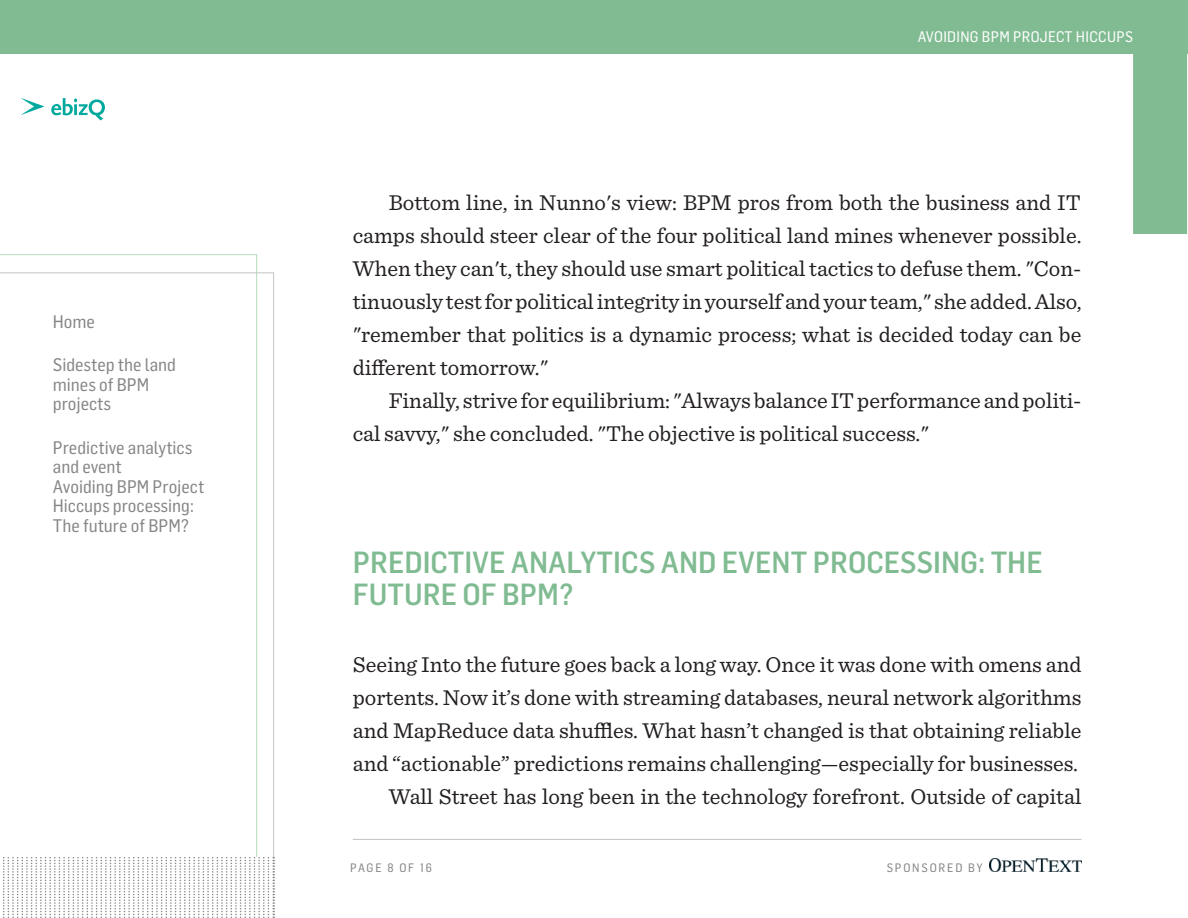
<style>
.page{position:relative;width:1188px;height:918px;background:#fff}
.page>*{position:absolute;margin:0;border:0;box-sizing:border-box;transform-origin:0 0}
.Article_Title{font:500 30px/31.5px "Flama Semicondensed";color:#80bb92}
.body_copy{font:22.5px/33px "Sentinel";color:#231f20;text-align:justify}
.body_copy-first_para{font:22.5px/33px "Sentinel";color:#231f20;text-align:justify}
.t1{font:17.85px/19.5px "Flama Semicondensed Basic";color:#858688}
.t2{font:15px "Flama Semicondensed Basic";letter-spacing:.02em;color:#fff}
.t3{font:12px "Flama Semicondensed Basic";letter-spacing:.15em;color:#858688}
</style>
<div class="page">
<svg style="left:0;top:272px;width:274px;height:585px"></svg>
<hr style="left:353px;top:839px;width:728px;height:1px;background:#c3c4c6">
<img style="left:990px;top:859px;width:92px;height:13px">
<div style="left:1133px;top:0;width:54px;height:234px;background:#80bb92"></div>
<div style="left:0;top:0;width:1188px;height:54px;background:#80bb92"></div>
<svg style="left:3px;top:857px;width:271px;height:61px"></svg>
<svg style="left:21px;top:98px;width:23px;height:17px"></svg>
<svg style="left:51px;top:98px;width:54px;height:22px"></svg>
<p class="t1" style="left:53px;top:311px;width:44px">Home</p>
<p class="t1" style="left:53px;top:354px;width:125px">Sidestep the land mines of BPM projects</p>
<p class="t1" style="left:53px;top:437px;width:153px">Predictive analytics and event<br>Avoiding BPM Project<br>Hiccups processing:<br>The future of BPM?</p>
<p class="t2" style="left:918px;top:27px;width:217px">AVOIDING BPM PROJECT HICCUPS</p>
<p class="body_copy" style="left:353px;top:185px;width:730px;text-indent:36px">Bottom line, in Nunno's view: BPM pros from both the business and IT camps should steer clear of the four political land mines whenever possible.<br>When they can't, they should use smart political tactics to defuse them. "Con&shy;tinuously test for political integrity in yourself and your team," she added. Also, "remember that politics is a dynamic process; what is decided today can be different tomorrow."</p>
<p class="body_copy" style="left:353px;top:383px;width:730px;text-indent:36px">Finally, strive for equilibrium: "Always balance IT performance and politi&shy;cal savvy," she concluded. "The objective is political success."</p>
<p class="Article_Title" style="left:353px;top:545px;width:691px">PREDICTIVE ANALYTICS AND EVENT PROCESSING: THE<br>FUTURE OF BPM?</p>
<p class="body_copy-first_para" style="left:353px;top:647px;width:730px">Seeing Into the future goes back a long way. Once it was done with omens and portents. Now it’s done with streaming databases, neural network algorithms and MapReduce data shuffles. What hasn’t changed is that obtaining reliable and “actionable” predictions remains challenging—especially for businesses.</p>
<p class="body_copy" style="left:389px;top:779px;width:694px">Wall Street has long been in the technology forefront. Outside of capital</p>
<p class="t3" style="left:350px;top:860px;width:83px">PAGE 8 OF 16</p>
<p class="t3" style="left:887px;top:860px;width:98px">SPONSORED BY</p>
</div>
